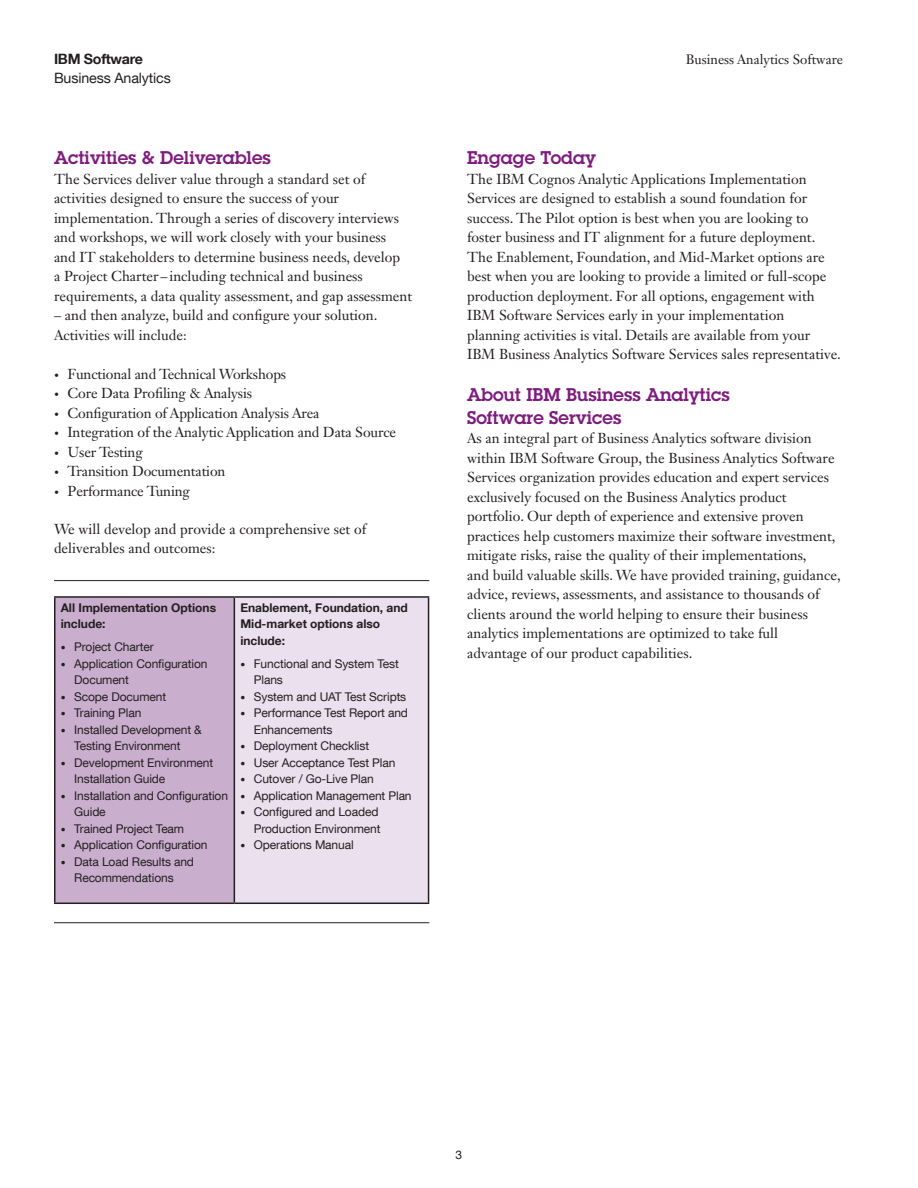
<style>
.page{position:relative;width:918px;height:1188px;background:#fff}
.page>*{position:absolute;margin:0;border:0;box-sizing:border-box;transform-origin:0 0}
.t1{font:600 18px/22.5px "Lubalin Graph Std";color:#7f1b7d}
.t2{font:14.25px/19.5px "Janson Text LT Std";color:#231f20}
.t3{font:14.25px "Helvetica Neue LT Com";letter-spacing:-.01em;color:#231f20}
.t4{font:700 14.25px "Helvetica Neue LT Com";letter-spacing:-.02em;color:#231f20}
.t5{font:13.5px "Janson Text LT Std";color:#231f20}
.t6{font:12px/16.5px "Helvetica Neue LT Com";letter-spacing:-.01em;color:#231f20}
.t7{font:700 12px/16.5px "Helvetica Neue LT Com";color:#231f20}
.s1{font-size:9.75px}
</style>
<div class="page">
<div style="left:55px;top:597px;width:179px;height:306px;background:#caaece"></div>
<div style="left:234px;top:597px;width:195px;height:306px;background:#ebe0ed"></div>
<hr style="left:54px;top:596px;width:180px;height:2px;background:#231f20">
<hr style="left:54px;top:598px;width:2px;height:305px;background:#231f20">
<hr style="left:234px;top:596px;width:195px;height:2px;background:#231f20">
<hr style="left:234px;top:598px;width:1px;height:305px;background:#231f20">
<hr style="left:428px;top:598px;width:1px;height:305px;background:#231f20">
<hr style="left:54px;top:903px;width:180px;height:1px;background:#231f20">
<hr style="left:234px;top:903px;width:195px;height:1px;background:#231f20">
<hr style="left:54px;top:580px;width:375px;height:1px;background:#231f20">
<hr style="left:54px;top:922px;width:375px;height:1px;background:#231f20">
<p class="t4" style="left:54px;top:50px;width:90px">IBM Software</p>
<p class="t5" style="left:686px;top:51px;width:159px">Business Analytics Software</p>
<p class="t3" style="left:54px;top:69px;width:118px">Business Analytics</p>
<p class="t1" style="left:54px;top:146px;width:218px">Activities &amp; Deliverables</p>
<p class="t2" style="left:54px;top:169px;width:360px">The Services deliver value through a standard set of activities designed to ensure the success of your implementation. Through a series of discovery interviews and workshops, we will work closely with your business<br>and IT stakeholders to determine business needs, develop<br>a Project Charter – including technical and business requirements, a data quality assessment, and gap assessment</p>
<p class="t2" style="left:54px;top:305px;width:325px">– and then analyze, build and configure your solution.<br>Activities will include:</p>
<p class="t2" style="left:54px;top:364px;width:234px"><span class="s1">•</span> Functional and Technical Workshops</p>
<p class="t2" style="left:54px;top:383px;width:200px"><span class="s1">•</span> Core Data Profiling &amp; Analysis</p>
<p class="t2" style="left:54px;top:403px;width:267px"><span class="s1">•</span> Configuration of Application Analysis Area</p>
<p class="t2" style="left:54px;top:422px;width:344px"><span class="s1">•</span> Integration of the Analytic Application and Data Source</p>
<p class="t2" style="left:54px;top:442px;width:90px"><span class="s1">•</span> User Testing</p>
<p class="t2" style="left:54px;top:461px;width:173px"><span class="s1">•</span> Transition Documentation</p>
<p class="t2" style="left:54px;top:481px;width:138px"><span class="s1">•</span> Performance Tuning</p>
<p class="t2" style="left:54px;top:519px;width:314px">We will develop and provide a comprehensive set of deliverables and outcomes:</p>
<p class="t7" style="left:61px;top:599px;width:157px">All Implementation Options include:</p>
<p class="t6" style="left:61px;top:638px;width:94px"><span class="s1">•</span> Project Charter</p>
<p class="t6" style="left:74px;top:655px;width:135px;text-indent:-14px"><span class="s1">•</span> Application Configuration<br>Document</p>
<p class="t6" style="left:61px;top:688px;width:107px"><span class="s1">•</span> Scope Document</p>
<p class="t6" style="left:61px;top:704px;width:82px"><span class="s1">•</span> Training Plan</p>
<p class="t6" style="left:74px;top:721px;width:129px;text-indent:-14px"><span class="s1">•</span> Installed Development &amp;<br>Testing Environment</p>
<p class="t6" style="left:74px;top:754px;width:140px;text-indent:-14px"><span class="s1">•</span> Development Environment<br>Installation Guide</p>
<p class="t6" style="left:74px;top:787px;width:155px;text-indent:-14px"><span class="s1">•</span> Installation and Configuration<br>Guide</p>
<p class="t6" style="left:61px;top:820px;width:125px"><span class="s1">•</span> Trained Project Team</p>
<p class="t6" style="left:61px;top:836px;width:148px"><span class="s1">•</span> Application Configuration</p>
<p class="t6" style="left:61px;top:853px;width:135px;text-align:center"><span class="s1">•</span> Data Load Results and<br>Recommendations</p>
<p class="t7" style="left:240px;top:599px;width:169px">Enablement, Foundation, and<br>Mid-market options also include:</p>
<p class="t6" style="left:254px;top:655px;width:147px;text-indent:-14px"><span class="s1">•</span> Functional and System Test<br>Plans</p>
<p class="t6" style="left:240px;top:688px;width:167px"><span class="s1">•</span> System and UAT Test Scripts</p>
<p class="t6" style="left:254px;top:704px;width:156px;text-indent:-14px"><span class="s1">•</span> Performance Test Report and<br>Enhancements</p>
<p class="t6" style="left:240px;top:737px;width:130px"><span class="s1">•</span> Deployment Checklist</p>
<p class="t6" style="left:240px;top:754px;width:157px"><span class="s1">•</span> User Acceptance Test Plan</p>
<p class="t6" style="left:240px;top:770px;width:135px"><span class="s1">•</span> Cutover / Go-Live Plan</p>
<p class="t6" style="left:240px;top:787px;width:173px"><span class="s1">•</span> Application Management Plan</p>
<p class="t6" style="left:240px;top:803px;width:142px;text-align:right"><span class="s1">•</span> Configured and Loaded<br>Production Environment</p>
<p class="t6" style="left:240px;top:836px;width:115px"><span class="s1">•</span> Operations Manual</p>
<p class="t1" style="left:467px;top:146px;width:130px">Engage Today</p>
<p class="t2" style="left:467px;top:169px;width:375px">The IBM Cognos Analytic Applications Implementation Services are designed to establish a sound foundation for success. The Pilot option is best when you are looking to foster business and IT alignment for a future deployment.<br>The Enablement, Foundation, and Mid-Market options are best when you are looking to provide a limited or full-scope production deployment. For all options, engagement with IBM Software Services early in your implementation<br>planning activities is vital. Details are available from your IBM Business Analytics Software Services sales representative.</p>
<p class="t1" style="left:467px;top:383px;width:264px">About IBM Business Analytics<br>Software Services</p>
<p class="t2" style="left:467px;top:428px;width:375px">As an integral part of Business Analytics software division within IBM Software Group, the Business Analytics Software Services organization provides education and expert services exclusively focused on the Business Analytics product portfolio. Our depth of experience and extensive proven practices help customers maximize their software investment, mitigate risks, raise the quality of their implementations,<br>and build valuable skills. We have provided training, guidance, advice, reviews, assessments, and assistance to thousands of clients around the world helping to ensure their business analytics implementations are optimized to take full advantage of our product capabilities.</p>
<p class="t6" style="left:456px;top:1147px;width:8px">3</p>
</div>
